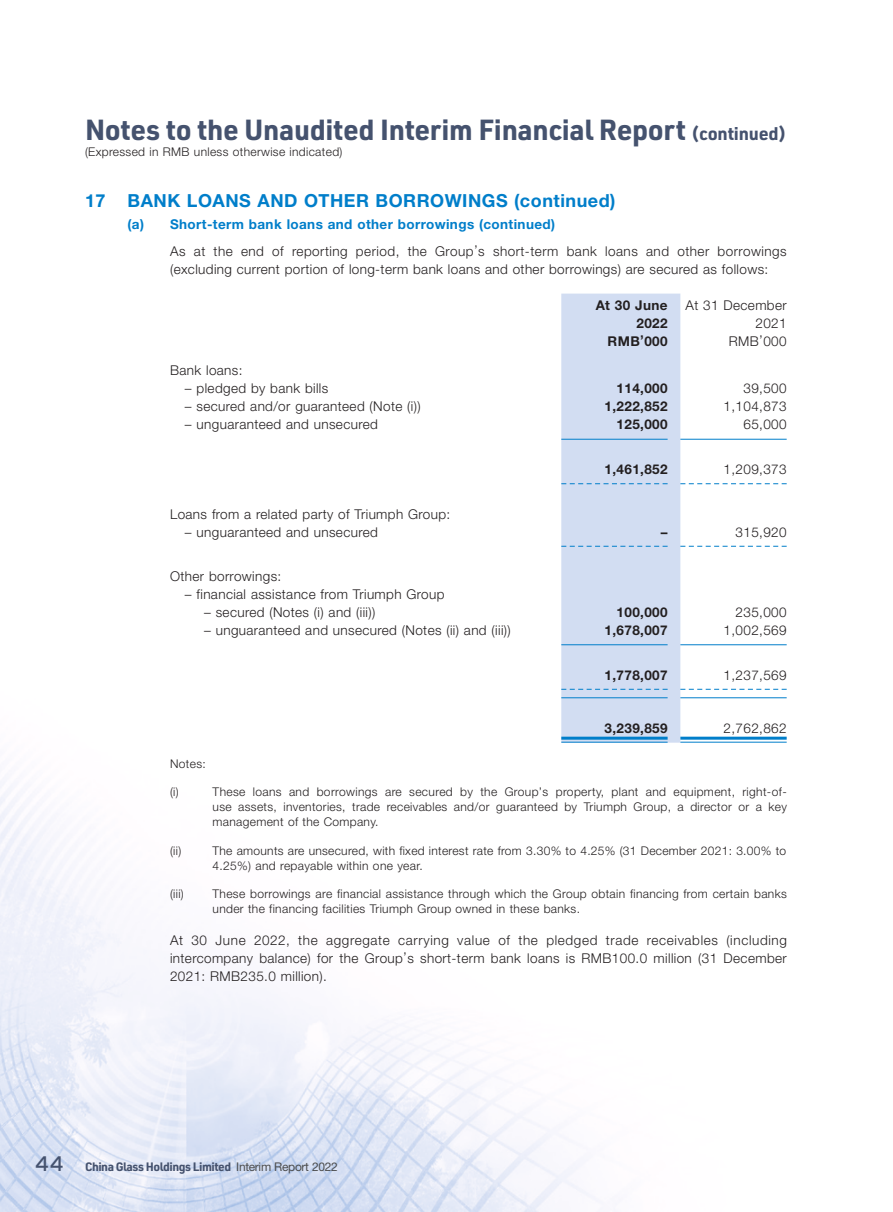
<style>
.page{position:relative;width:893px;height:1212px;background:#fff}
.page>*{position:absolute;margin:0;border:0;box-sizing:border-box;transform-origin:0 0}
.t1{font:700 28.5px "URWDIN";letter-spacing:-.015em;color:#45526e}
.Heading_1{font:700 18px "Helvetica Neue LT Std";letter-spacing:.03em;color:#007eca}
.Body_Text{font:300 13.5px/18px "Helvetica Neue LT Std";letter-spacing:.03em;color:#231f20}
.Body_Text-2{font:700 13.5px "Helvetica Neue LT Std";letter-spacing:.03em;color:#231f20}
.Heading_2{font:700 13.5px "Helvetica Neue LT Std";letter-spacing:.03em;color:#007eca}
.Notes{font:300 12px/15px "Helvetica Neue LT Std";letter-spacing:.03em;color:#231f20}
.t2{font:700 12px "URWDIN";letter-spacing:-.04em;color:#45526e}
.s1{font-size:18px}
.s2{font-family:"Interstate";font-weight:400;font-size:21px}
.s3{font-family:"Helvetica Neue LT Std";font-weight:400;color:#4b4c4d}
</style>
<div class="page">
<img style="left:0;top:293px;width:787px;height:919px">
<div style="left:561px;top:294px;width:119px;height:449px;background:#d2ddf2"></div>
<hr style="left:561px;top:439px;width:107px;height:1px;background:#007eca">
<hr style="left:680px;top:439px;width:107px;height:1px;background:#007eca">
<svg style="left:561px;top:483px;width:107px;height:1px"></svg>
<svg style="left:680px;top:483px;width:107px;height:1px"></svg>
<svg style="left:561px;top:546px;width:107px;height:1px"></svg>
<svg style="left:680px;top:546px;width:107px;height:1px"></svg>
<hr style="left:561px;top:644px;width:107px;height:1px;background:#007eca">
<hr style="left:680px;top:644px;width:107px;height:1px;background:#007eca">
<svg style="left:561px;top:689px;width:107px;height:1px"></svg>
<svg style="left:680px;top:689px;width:107px;height:1px"></svg>
<hr style="left:561px;top:697px;width:107px;height:1px;background:#007eca">
<hr style="left:680px;top:697px;width:107px;height:1px;background:#007eca">
<hr style="left:561px;top:737px;width:107px;height:3px;background:#007eca">
<hr style="left:561px;top:742px;width:107px;height:1px;background:#007eca">
<hr style="left:680px;top:737px;width:107px;height:3px;background:#007eca">
<hr style="left:680px;top:742px;width:107px;height:1px;background:#007eca">
<h1 class="t1" style="left:85px;top:110px;width:703px">Notes to the Unaudited Interim Financial Report <span class="s1">(continued)</span></h1>
<p class="Notes" style="left:85px;top:144px;width:259px">(Expressed in RMB unless otherwise indicated)</p>
<p class="Heading_1" style="left:85px;top:190px;width:532px">17 BANK LOANS AND OTHER BORROWINGS (continued)</p>
<p class="Heading_2" style="left:128px;top:216px;width:429px">(a) Short-term bank loans and other borrowings (continued)</p>
<p class="Body_Text" style="left:170px;top:242px;width:618px">As at the end of reporting period, the Group’s short-term bank loans and other borrowings (excluding current portion of long-term bank loans and other borrowings) are secured as follows:</p>
<p class="Body_Text-2" style="left:596px;top:297px;width:73px">At 30 June</p>
<p class="Body_Text-2" style="left:636px;top:315px;width:33px">2022</p>
<p class="Body_Text" style="left:685px;top:296px;width:103px">At 31 December</p>
<p class="Body_Text" style="left:755px;top:314px;width:33px">2021</p>
<p class="Body_Text-2" style="left:608px;top:333px;width:62px">RMB’000</p>
<p class="Body_Text" style="left:729px;top:332px;width:59px">RMB’000</p>
<p class="Body_Text" style="left:170px;top:361px;width:74px">Bank loans:</p>
<p class="Body_Text" style="left:185px;top:379px;width:145px">– pledged by bank bills</p>
<p class="Body_Text-2" style="left:617px;top:380px;width:53px">114,000</p>
<p class="Body_Text" style="left:743px;top:379px;width:45px">39,500</p>
<p class="Body_Text" style="left:185px;top:397px;width:237px">– secured and/or guaranteed (Note (i))</p>
<p class="Body_Text-2" style="left:605px;top:398px;width:65px">1,222,852</p>
<p class="Body_Text" style="left:724px;top:397px;width:65px">1,104,873</p>
<p class="Body_Text" style="left:185px;top:415px;width:194px">– unguaranteed and unsecured</p>
<p class="Body_Text-2" style="left:617px;top:416px;width:53px">125,000</p>
<p class="Body_Text" style="left:743px;top:415px;width:45px">65,000</p>
<p class="Body_Text-2" style="left:605px;top:461px;width:65px">1,461,852</p>
<p class="Body_Text" style="left:724px;top:460px;width:65px">1,209,373</p>
<p class="Body_Text" style="left:170px;top:504px;width:282px">Loans from a related party of Triumph Group:</p>
<p class="Body_Text" style="left:185px;top:522px;width:194px">– unguaranteed and unsecured</p>
<p class="Body_Text-2" style="left:661px;top:523px;width:8px">–</p>
<p class="Body_Text" style="left:736px;top:522px;width:53px">315,920</p>
<p class="Body_Text" style="left:170px;top:567px;width:113px">Other borrowings:</p>
<p class="Body_Text" style="left:185px;top:585px;width:261px">– financial assistance from Triumph Group</p>
<p class="Body_Text" style="left:204px;top:603px;width:173px">– secured (Notes (i) and (iii))</p>
<p class="Body_Text-2" style="left:617px;top:604px;width:53px">100,000</p>
<p class="Body_Text" style="left:736px;top:603px;width:53px">235,000</p>
<p class="Body_Text" style="left:204px;top:621px;width:308px">– unguaranteed and unsecured (Notes (ii) and (iii))</p>
<p class="Body_Text-2" style="left:605px;top:622px;width:65px">1,678,007</p>
<p class="Body_Text" style="left:724px;top:621px;width:65px">1,002,569</p>
<p class="Body_Text-2" style="left:605px;top:666px;width:65px">1,778,007</p>
<p class="Body_Text" style="left:724px;top:665px;width:65px">1,237,569</p>
<p class="Body_Text-2" style="left:605px;top:719px;width:65px">3,239,859</p>
<p class="Body_Text" style="left:724px;top:718px;width:65px">2,762,862</p>
<p class="Notes" style="left:170px;top:756px;width:37px">Notes:</p>
<p class="Notes" style="left:170px;top:784px;width:10px">(i)</p>
<p class="Notes" style="left:213px;top:784px;width:576px;text-align:justify">These loans and borrowings are secured by the Group’s property, plant and equipment, right-of&shy;use assets, inventories, trade receivables and/or guaranteed by Triumph Group, a director or a key management of the Company.</p>
<p class="Notes" style="left:170px;top:843px;width:13px">(ii)</p>
<p class="Notes" style="left:213px;top:843px;width:575px">The amounts are unsecured, with fixed interest rate from 3.30% to 4.25% (31 December 2021: 3.00% to<br>4.25%) and repayable within one year.</p>
<p class="Notes" style="left:170px;top:886px;width:15px">(iii)</p>
<p class="Notes" style="left:213px;top:886px;width:576px">These borrowings are financial assistance through which the Group obtain financing from certain banks under the financing facilities Triumph Group owned in these banks.</p>
<p class="Body_Text" style="left:170px;top:931px;width:618px;text-align:justify">At 30 June 2022, the aggregate carrying value of the pledged trade receivables (including intercompany balance) for the Group’s short-term bank loans is RMB100.0 million (31 December 2021: RMB235.0 million).</p>
<p class="t2" style="left:35px;top:1159px;width:304px"><span class="s2">44</span> China Glass Holdings Limited <span class="s3">Interim Report 2022</span></p>
</div>
